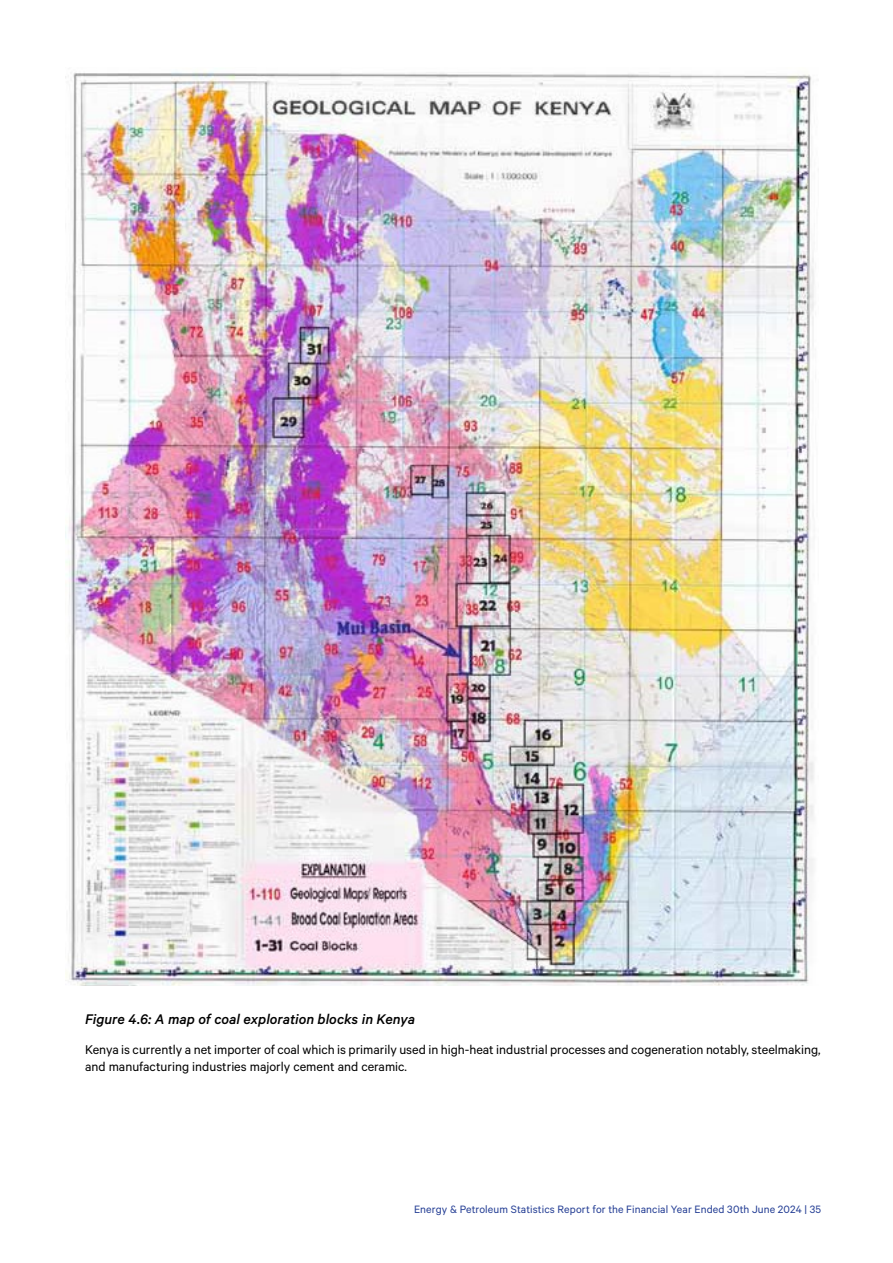
<style>
.page{position:relative;width:893px;height:1263px;background:#fff}
.page>*{position:absolute;margin:0;border:0;box-sizing:border-box;transform-origin:0 0}
.t1{font:italic 500 15.75px "Calibre";color:#000}
.t2{font:14.25px/17.1px "Calibre";color:#000}
.t3{font:12px "Calibre";letter-spacing:.01em;color:#233d94}
</style>
<div class="page">
<img style="left:66px;top:71px;width:748px;height:915px">
<p class="t1" style="left:85px;top:1010px;width:331px">Figure 4.6: A map of coal exploration blocks in Kenya</p>
<p class="t2" style="left:85px;top:1040px;width:737px">Kenya is currently a net importer of coal which is primarily used in high-heat industrial processes and cogeneration notably, steelmaking, and manufacturing industries majorly cement and ceramic.</p>
<p class="t3" style="left:414px;top:1202px;width:408px">Energy &amp; Petroleum Statistics Report for the Financial Year Ended 30th June 2024 | 35</p>
</div>
